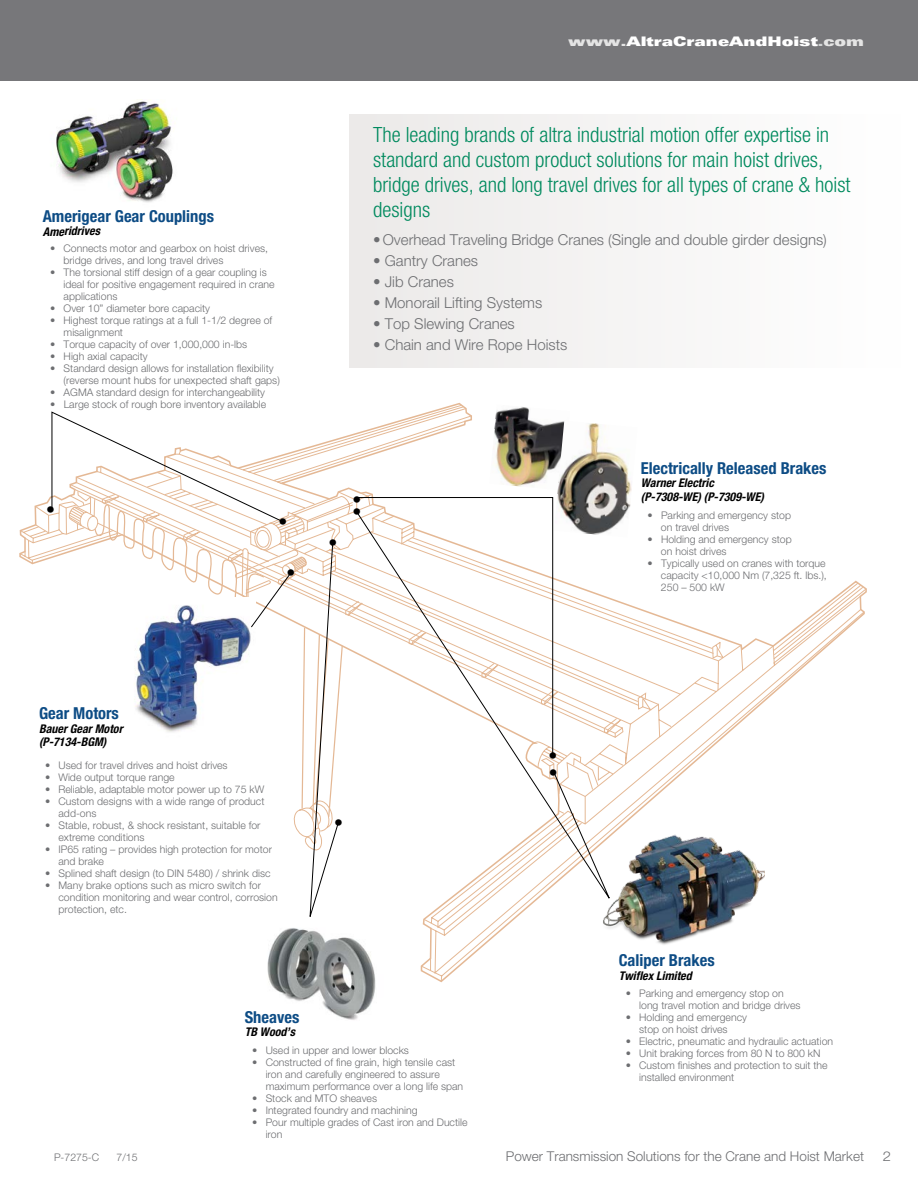
<style>
.page{position:relative;width:918px;height:1188px;background:#fff}
.page>*{position:absolute;margin:0;border:0;box-sizing:border-box;transform-origin:0 0}
.t1{font:300 condensed 21px/25.2px "Helvetica Neue LT Std";color:#008a5e}
.t2{font:18px "Helvetica Neue LT Std";color:#000}
.t3{font:700 condensed 16.5px "Helvetica Neue LT Std";color:#0d4c85}
.t4{font:300 15px "Helvetica Neue LT Std";color:#6d6e71}
.t5{font:300 13.5px "Helvetica Neue LT Std";color:#6d6e71}
.t6{font:300 13.5px "Helvetica Neue LT Std";color:#6d6e71;scale:1.1 1}
.t7{font:13.2px "Univers LT Std X Black Ex";color:#fff}
.t8{font:italic 700 condensed 12px/13.5px "Helvetica Neue LT Std";color:#000}
.t9{font:300 10.5px/12px "Helvetica Neue LT Std";color:#6d6e71}
.s1{color:#e4e4e4}
.s2{color:#d1d3d4}
</style>
<div class="page">
<div style="left:0;top:0;width:918px;height:81px;background:#77777a"></div>
<div style="left:349px;top:114px;width:552px;height:254px;background:#f5f4f4"></div>
<svg style="left:420px;top:580px;width:447px;height:402px"></svg>
<svg style="left:719px;top:641px;width:5px;height:18px"></svg>
<svg style="left:624px;top:705px;width:94px;height:29px"></svg>
<svg style="left:19px;top:405px;width:700px;height:300px"></svg>
<svg style="left:294px;top:482px;width:330px;height:353px"></svg>
<svg style="left:69px;top:454px;width:250px;height:371px"></svg>
<img style="left:56px;top:99px;width:117px;height:104px">
<img style="left:489px;top:405px;width:81px;height:85px">
<img style="left:554px;top:421px;width:84px;height:116px">
<img style="left:592px;top:816px;width:172px;height:138px">
<img style="left:267px;top:928px;width:109px;height:92px">
<img style="left:116px;top:628px;width:140px;height:112px">
<svg style="left:356px;top:497px;width:197px;height:14px"></svg>
<svg style="left:356px;top:511px;width:255px;height:391px"></svg>
<svg style="left:301px;top:542px;width:43px;height:375px"></svg>
<svg style="left:34px;top:412px;width:257px;height:216px"></svg>
<p class="t3" style="left:43px;top:206px;width:173px">Amerigear Gear Couplings</p>
<p class="t8" style="left:43px;top:225px;width:59px">Ameridrives</p>
<p class="t9" style="left:64px;top:242px;width:206px;text-indent:-14px">• Connects motor and gearbox on hoist drives, bridge drives, and long travel drives</p>
<p class="t9" style="left:64px;top:266px;width:213px;text-indent:-14px">• The torsional stiff design of a gear coupling is ideal for positive engagement required in crane applications</p>
<p class="t9" style="left:50px;top:302px;width:161px">• Over 10” diameter bore capacity</p>
<p class="t9" style="left:64px;top:314px;width:210px;text-indent:-14px">• Highest torque ratings at a full 1-1/2 degree of misalignment</p>
<p class="t9" style="left:50px;top:338px;width:199px">• Torque capacity of over 1,000,000 in-lbs</p>
<p class="t9" style="left:50px;top:350px;width:99px">• High axial capacity</p>
<p class="t9" style="left:64px;top:362px;width:218px;text-indent:-14px">• Standard design allows for installation flexibility (reverse mount hubs for unexpected shaft gaps)</p>
<p class="t9" style="left:50px;top:386px;width:216px">• AGMA standard design for interchangeability</p>
<p class="t9" style="left:50px;top:398px;width:218px">• Large stock of rough bore inventory available</p>
<p class="t2" style="left:61px;top:505px;width:11px;rotate:90deg">•</p>
<p class="t2" style="left:294px;top:517px;width:11px;rotate:90deg">•</p>
<p class="t2" style="left:302px;top:568px;width:11px;rotate:90deg">•</p>
<p class="t7" style="left:568px;top:33px;width:297px"><span class="s1">www.</span>AltraCraneAndHoist<span class="s2">.</span><span class="s1">com</span></p>
<p class="t1" style="left:373px;top:122px;width:479px">The leading brands of altra industrial motion offer expertise in standard and custom product solutions for main hoist drives, bridge drives, and long travel drives for all types of crane &amp; hoist designs</p>
<p class="t4" style="left:373px;top:231px;width:455px">•Overhead Traveling Bridge Cranes (Single and double girder designs)</p>
<p class="t4" style="left:373px;top:252px;width:107px">• Gantry Cranes</p>
<p class="t4" style="left:373px;top:273px;width:82px">• Jib Cranes</p>
<p class="t4" style="left:373px;top:294px;width:171px">• Monorail Lifting Systems</p>
<p class="t4" style="left:373px;top:315px;width:143px">• Top Slewing Cranes</p>
<p class="t4" style="left:373px;top:336px;width:196px">• Chain and Wire Rope Hoists</p>
<p class="t2" style="left:344px;top:538px;width:11px;rotate:90deg">•</p>
<p class="t2" style="left:368px;top:495px;width:22px;rotate:90deg">••</p>
<p class="t3" style="left:641px;top:458px;width:187px">Electrically Released Brakes</p>
<p class="t8" style="left:641px;top:477px;width:125px">Warner Electric (P-7308-WE) (P-7309-WE)</p>
<p class="t9" style="left:661px;top:509px;width:132px;text-indent:-14px">• Parking and emergency stop on travel drives</p>
<p class="t9" style="left:661px;top:533px;width:132px;text-indent:-14px">• Holding and emergency stop on hoist drives</p>
<p class="t9" style="left:661px;top:557px;width:167px;text-align:justify;text-indent:-14px">• Typically used on cranes with torque capacity &lt;10,000 Nm (7,325 ft. lbs.), 250 – 500 kW</p>
<p class="t3" style="left:39px;top:703px;width:81px">Gear Motors</p>
<p class="t8" style="left:39px;top:722px;width:85px">Bauer Gear Motor (P-7134-BGM)</p>
<p class="t9" style="left:45px;top:759px;width:184px">• Used for travel drives and hoist drives</p>
<p class="t9" style="left:45px;top:771px;width:131px">• Wide output torque range</p>
<p class="t9" style="left:45px;top:783px;width:221px">• Reliable, adaptable motor power up to 75 kW</p>
<p class="t9" style="left:59px;top:795px;width:207px;text-indent:-14px">• Custom designs with a wide range of product add-ons</p>
<p class="t9" style="left:59px;top:819px;width:204px;text-indent:-14px">• Stable, robust, &amp; shock resistant, suitable for extreme conditions</p>
<p class="t9" style="left:59px;top:843px;width:215px;text-indent:-14px">• IP65 rating – provides high protection for motor and brake</p>
<p class="t9" style="left:45px;top:867px;width:227px">• Splined shaft design (to DIN 5480) / shrink disc</p>
<p class="t9" style="left:59px;top:879px;width:221px;text-indent:-14px">• Many brake options such as micro switch for condition monitoring and wear control, corrosion protection, etc.</p>
<p class="t2" style="left:349px;top:818px;width:11px;rotate:90deg">•</p>
<p class="t2" style="left:564px;top:751px;width:27px;rotate:90deg">• •</p>
<p class="t3" style="left:619px;top:950px;width:97px">Caliper Brakes</p>
<p class="t8" style="left:619px;top:969px;width:75px">Twiflex Limited</p>
<p class="t3" style="left:245px;top:1007px;width:56px">Sheaves</p>
<p class="t8" style="left:245px;top:1025px;width:52px">TB Wood’s</p>
<p class="t9" style="left:252px;top:1044px;width:158px">• Used in upper and lower blocks</p>
<p class="t9" style="left:266px;top:1056px;width:199px;text-indent:-14px">• Constructed of fine grain, high tensile cast iron and carefully engineered to assure maximum performance over a long life span</p>
<p class="t9" style="left:252px;top:1092px;width:126px">• Stock and MTO sheaves</p>
<p class="t9" style="left:252px;top:1104px;width:167px">• Integrated foundry and machining</p>
<p class="t9" style="left:266px;top:1116px;width:203px;text-indent:-14px">• Pour multiple grades of Cast iron and Ductile iron</p>
<p class="t9" style="left:639px;top:987px;width:163px;text-indent:-14px">• Parking and emergency stop on long travel motion and bridge drives</p>
<p class="t9" style="left:626px;top:1011px;width:123px;text-align:center">• Holding and emergency stop on hoist drives</p>
<p class="t9" style="left:626px;top:1035px;width:209px">• Electric, pneumatic and hydraulic actuation</p>
<p class="t9" style="left:626px;top:1047px;width:196px">• Unit braking forces from 80 N to 800 kN</p>
<p class="t9" style="left:639px;top:1059px;width:190px;text-indent:-14px">• Custom finishes and protection to suit the installed environment</p>
<p class="t9" style="left:54px;top:1151px;width:47px">P-7275-C</p>
<p class="t9" style="left:117px;top:1151px;width:23px">7/15</p>
<p class="t5" style="left:506px;top:1147px;width:360px">Power Transmission Solutions for the Crane and Hoist Market</p>
<p class="t6" style="left:883px;top:1147px;width:9px">2</p>
</div>
